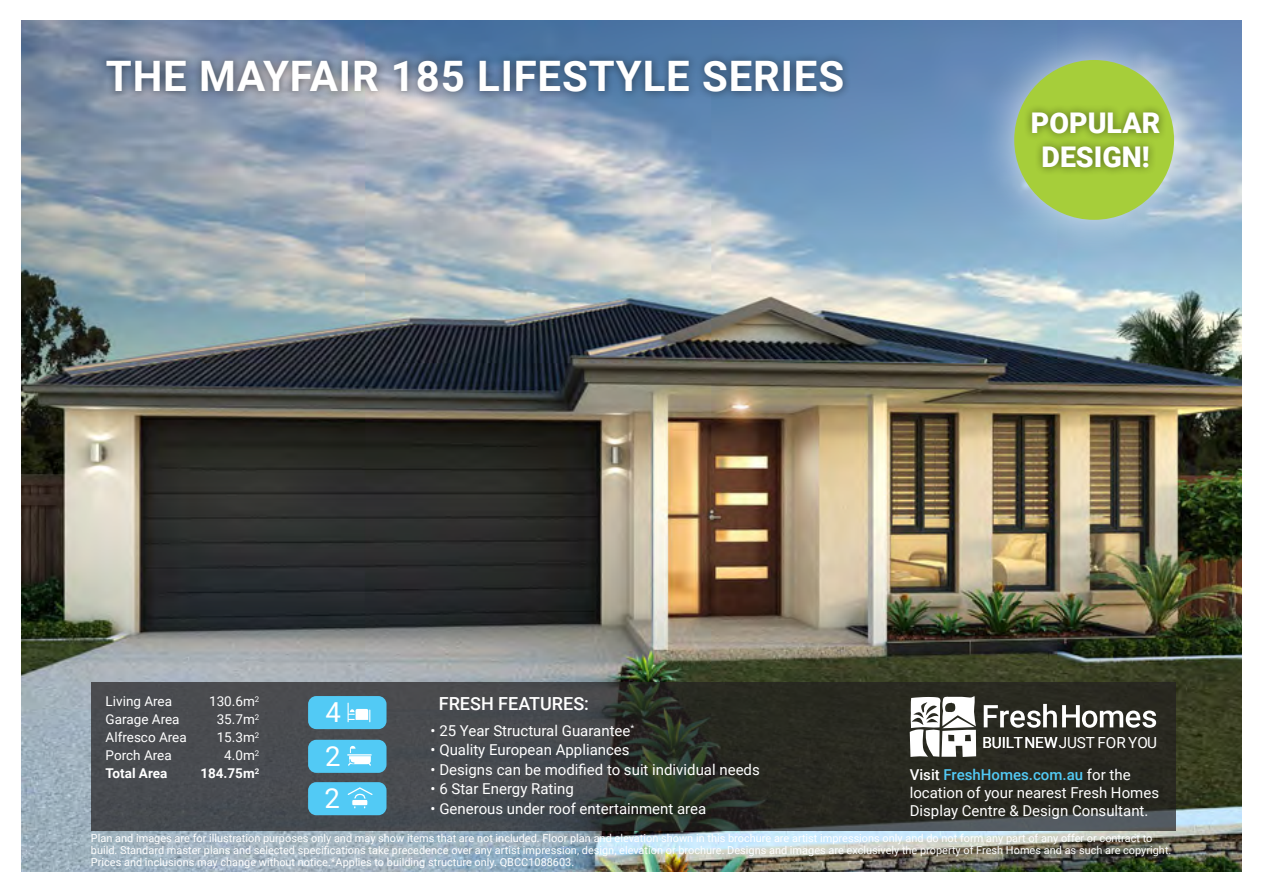
<style>
.page{position:relative;width:1263px;height:893px;background:#fff}
.page>*{position:absolute;margin:0;border:0;box-sizing:border-box;transform-origin:0 0}
.t1{font:700 42px "Roboto";letter-spacing:.02em;color:#fff}
.t2{font:900 28.5px/34.2px "Roboto";color:#fff;text-align:center}
.t3{font:27.6px/43px "Roboto";color:#fff;text-align:justify}
.t4{font:500 18px "Roboto";color:#fff}
.t5{font:15.3px "Roboto";color:#fff}
.t6{font:15px/18px "Roboto";color:#fff}
.t7{font:13.5px/18px "Roboto";color:#fff}
.t8{font:700 13.5px "Roboto";color:#fff}
.t9{font:10.95px/12px "Roboto";color:#fff}
.s1{font-weight:700}
.s2{font-weight:500}
.s3{font-weight:500;color:#52caf5}
</style>
<div class="page">
<img style="left:22px;top:20px;width:1220px;height:852px">
<div style="left:98px;top:53px;width:753px;height:48px;background:#000;opacity:.5"></div>
<svg style="left:91px;top:682px;width:1084px;height:148px;background:#383a39"></svg>
<svg style="left:984px;top:704px;width:172px;height:24px"></svg>
<svg style="left:910px;top:696px;width:66px;height:61px"></svg>
<div style="left:308px;top:696px;width:78px;height:33px;background:#52caf5;border-radius:8px"></div>
<svg style="left:348px;top:703px;width:22px;height:19px"></svg>
<div style="left:308px;top:740px;width:78px;height:33px;background:#52caf5;border-radius:8px"></div>
<svg style="left:347px;top:746px;width:25px;height:20px"></svg>
<div style="left:308px;top:782px;width:78px;height:33px;background:#52caf5;border-radius:8px"></div>
<svg style="left:347px;top:787px;width:26px;height:21px"></svg>
<div style="left:352px;top:799px;width:16px;height:7px;background:#fff;border-radius:2px"></div>
<div style="left:351px;top:799px;width:18px;height:7px;border:1px solid #57caf5;border-radius:2px"></div>
<div style="left:975px;top:22px;width:237px;height:236px;background:#fff;opacity:.75"></div>
<div style="left:1014px;top:60px;width:160px;height:160px;background:#a6ce3a;border-radius:50%"></div>
<div style="left:1023px;top:103px;width:144px;height:73px;background:#000;opacity:.5"></div>
<h1 class="t1" style="left:106px;top:47px;width:740px">THE MAYFAIR 185 LIFESTYLE SERIES</h1>
<h2 class="t2" style="left:1031px;top:104px;width:131px">POPULAR<br>DESIGN!</h2>
<p class="t7" style="left:200px;top:692px;width:60px;text-align:right">130.6m<sup>2<br></sup>35.7m<sup>2<br></sup>15.3m<sup>2<br></sup>4.0m<sup>2<br></sup><span class="s1">184.75m</span><sup>2</sup></p>
<p class="t7" style="left:106px;top:692px;width:83px">Living Area<br>Garage Area<br>Alfresco Area<br>Porch Area</p>
<p class="t8" style="left:106px;top:764px;width:63px">Total Area</p>
<h3 class="t4" style="left:439px;top:690px;width:152px">FRESH FEATURES:</h3>
<h3 class="t3" style="left:324px;top:690px;width:18px">4<br>2<br>2</h3>
<p class="t9" style="left:91px;top:832px;width:1082px">Plan and images are for illustration purposes only and may show items that are not included. Floor plan and elevation shown in this brochure are artist impressions only and do not form any part of any offer or contract to build. Standard master plans and selected specifications take precedence over any artist impression, design, elevation or brochure. Designs and images are exclusively the property of Fresh Homes and as such are copyright.<br>Prices and inclusions may change without notice.*Applies to building structure only. QBCC1088603.</p>
<h3 class="t6" style="left:431px;top:721px;width:205px">• 25 Year Structural Guarantee<sup>*</sup></h3>
<h3 class="t6" style="left:431px;top:740px;width:201px">• Quality European Appliances</h3>
<h3 class="t6" style="left:431px;top:760px;width:331px">• Designs can be modified to suit individual needs</h3>
<h3 class="t6" style="left:431px;top:779px;width:145px">• 6 Star Energy Rating</h3>
<h3 class="t6" style="left:431px;top:799px;width:277px">• Generous under roof entertainment area</h3>
<h3 class="t5" style="left:982px;top:731px;width:176px">BUILT NEWJUST FOR YOU</h3>
<h3 class="t6" style="left:910px;top:765px;width:251px"><span class="s2">Visit</span> <span class="s3">FreshHomes.com.au</span> for the location of your nearest Fresh Homes<br>Display Centre &amp; Design Consultant.</h3>
</div>
